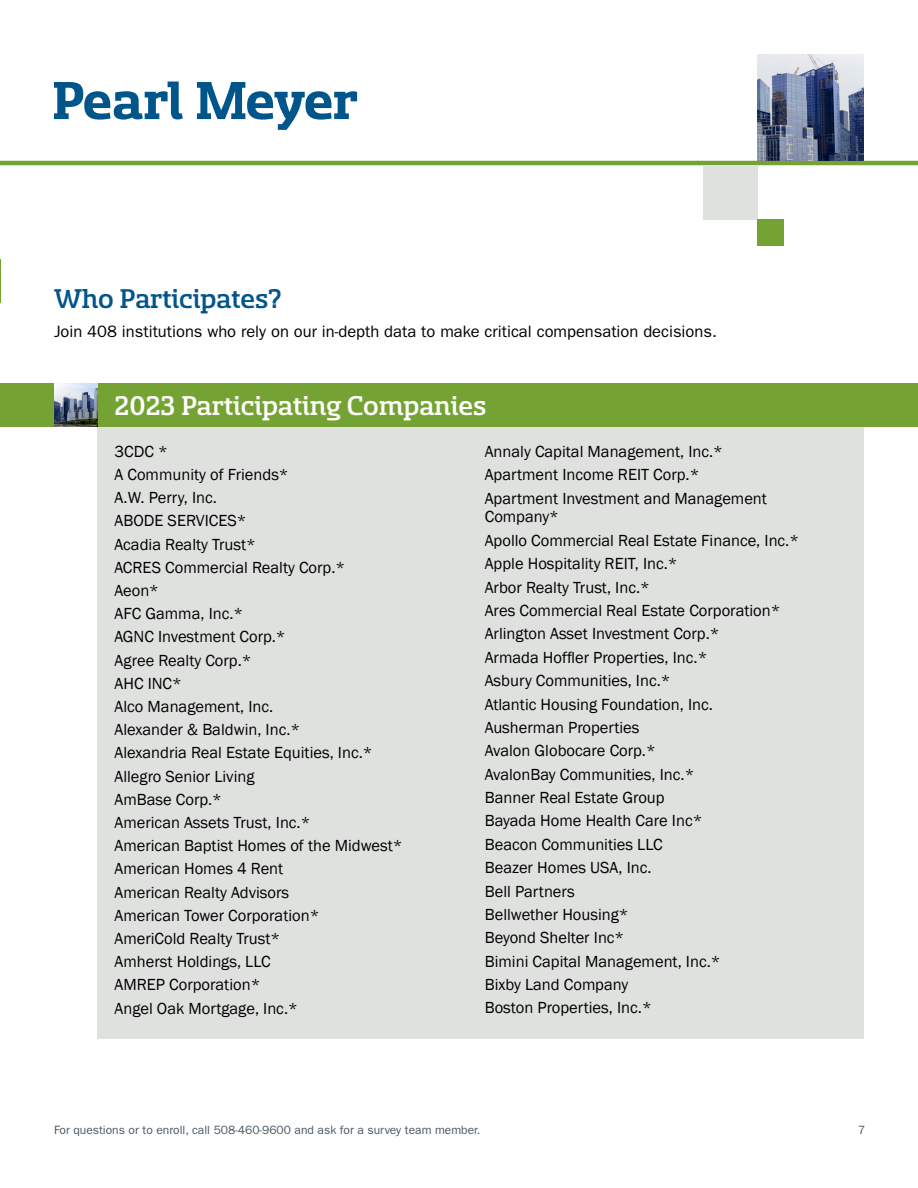
<style>
.page{position:relative;width:918px;height:1188px;background:#fff}
.page>*{position:absolute;margin:0;border:0;box-sizing:border-box;transform-origin:0 0}
.t1{font:500 30px "Sancoale Slab Norm";color:#fff}
.t2{font:500 30px "Sancoale Slab Norm";color:#00558b}
.t3{font:16.5px/23.2px "Franklin Gothic";color:#000}
.t4{font:16.5px "ITC Franklin Gothic Std";color:#000}
.t5{font:12px "ITC Franklin Gothic Std";color:#485865}
</style>
<div class="page">
<hr style="left:0;top:161px;width:918px;height:4px;background:#74a333">
<div style="left:703px;top:165px;width:54px;height:54px;background:#dfe1df"></div>
<div style="left:757px;top:219px;width:27px;height:27px;background:#74a333"></div>
<svg style="left:54px;top:82px;width:129px;height:38px"></svg>
<svg style="left:197px;top:82px;width:160px;height:48px"></svg>
<img style="left:757px;top:54px;width:107px;height:107px">
<div style="left:97px;top:427px;width:767px;height:612px;background:#dfe1df"></div>
<div style="left:0;top:383px;width:918px;height:44px;background:#74a333"></div>
<img style="left:54px;top:383px;width:43px;height:44px">
<h1 class="t2" style="left:54px;top:284px;width:229px">Who Participates?</h1>
<p class="t4" style="left:54px;top:322px;width:664px">Join 408 institutions who rely on our in-depth data to make critical compensation decisions.</p>
<h1 class="t1" style="left:115px;top:391px;width:373px">2023 Participating Companies</h1>
<p class="t3" style="left:115px;top:440px;width:289px">3CDC *<br>A Community of Friends*<br>A.W. Perry, Inc.<br>ABODE SERVICES*<br>Acadia Realty Trust*<br>ACRES Commercial Realty Corp.*<br>Aeon*<br>AFC Gamma, Inc.*<br>AGNC Investment Corp.*<br>Agree Realty Corp.*<br>AHC INC*<br>Alco Management, Inc.<br>Alexander &amp; Baldwin, Inc.*<br>Alexandria Real Estate Equities, Inc.*<br>Allegro Senior Living<br>AmBase Corp.*<br>American Assets Trust, Inc.*<br>American Baptist Homes of the Midwest*<br>American Homes 4 Rent<br>American Realty Advisors<br>American Tower Corporation*<br>AmeriCold Realty Trust*<br>Amherst Holdings, LLC<br>AMREP Corporation*<br>Angel Oak Mortgage, Inc.*</p>
<p class="t3" style="left:485px;top:440px;width:284px">Annaly Capital Management, Inc.*<br>Apartment Income REIT Corp.*<br>Apartment Investment and Management</p>
<p class="t3" style="left:485px;top:506px;width:316px">Company*<br>Apollo Commercial Real Estate Finance, Inc.*<br>Apple Hospitality REIT, Inc.*<br>Arbor Realty Trust, Inc.*<br>Ares Commercial Real Estate Corporation*<br>Arlington Asset Investment Corp.*<br>Armada Hoffler Properties, Inc.*<br>Asbury Communities, Inc.*<br>Atlantic Housing Foundation, Inc.<br>Ausherman Properties<br>Avalon Globocare Corp.*<br>AvalonBay Communities, Inc.*<br>Banner Real Estate Group<br>Bayada Home Health Care Inc*<br>Beacon Communities LLC<br>Beazer Homes USA, Inc.<br>Bell Partners<br>Bellwether Housing*<br>Beyond Shelter Inc*<br>Bimini Capital Management, Inc.*<br>Bixby Land Company<br>Boston Properties, Inc.*</p>
<p class="t5" style="left:54px;top:1123px;width:428px">For questions or to enroll, call 508-460-9600 and ask for a survey team member.</p>
<p class="t5" style="left:858px;top:1123px;width:9px">7</p>
</div>
